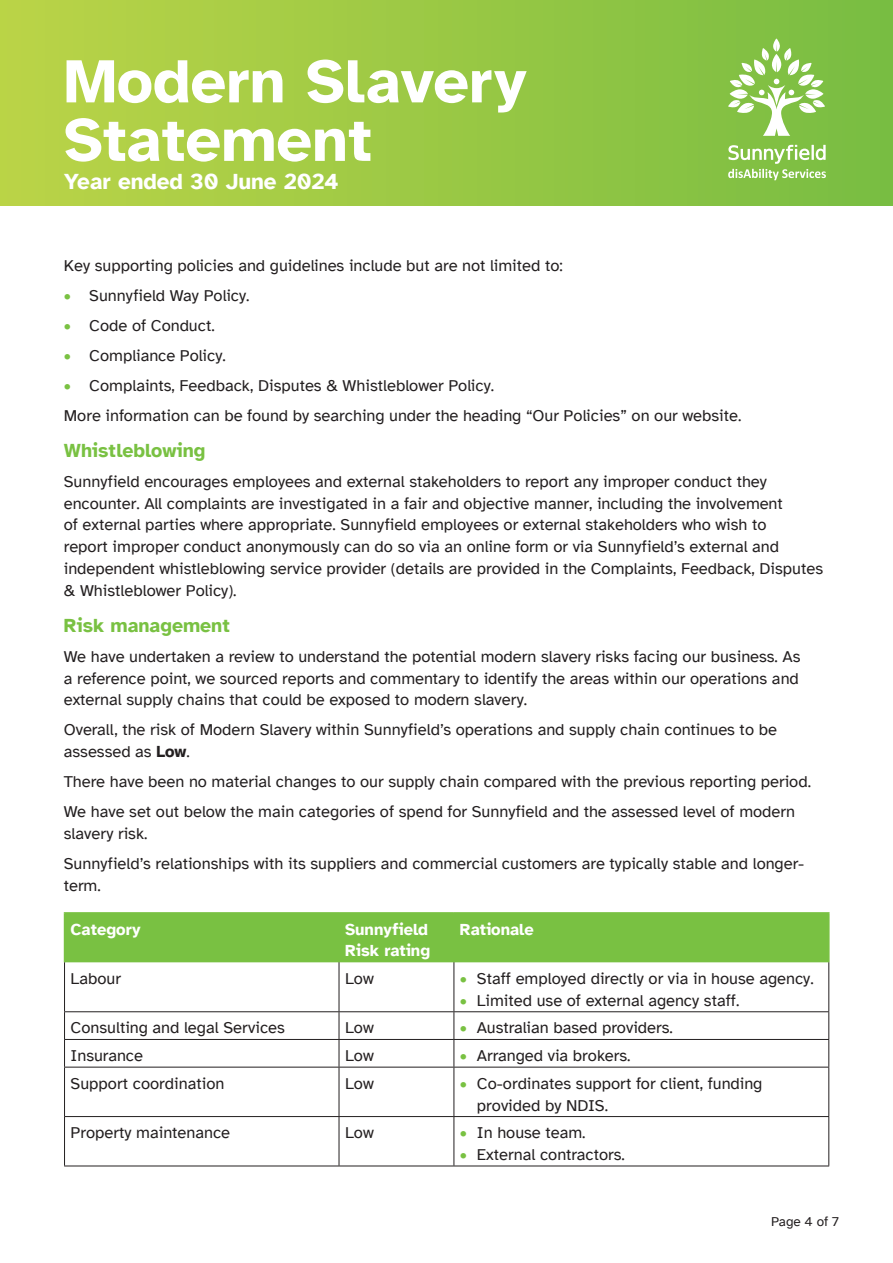
<style>
.page{position:relative;width:893px;height:1263px;background:#fff}
.page>*{position:absolute;margin:0;border:0;box-sizing:border-box;transform-origin:0 0}
.t1{font:700 63px/58.5px "Atkinson Hyperlegible";color:#fff}
.t2{font:700 22.5px "Atkinson Hyperlegible";color:#fff}
.SF_Sub_Headings{font:700 19.5px "Atkinson Hyperlegible";color:#79c142}
.SF_Copy{font:16.5px/21.8px "Atkinson Hyperlegible";color:#231f20}
.SF_Copy-2{font:700 16.5px/21.8px "Atkinson Hyperlegible";color:#fff}
.SF_Copy-3{font:13.5px "Atkinson Hyperlegible";color:#231f20}
.s1{color:#79c142}
.s2{font-weight:700}
</style>
<div class="page">
<div style="left:0;top:0;width:893px;height:206px;background:linear-gradient(to right,#bbd447,#78bd42)"></div>
<svg style="left:728px;top:38px;width:97px;height:98px"></svg>
<svg style="left:728px;top:145px;width:98px;height:35px"></svg>
<div style="left:65px;top:914px;width:763px;height:48px;background:#79c142"></div>
<hr style="left:64px;top:912px;width:275px;height:2px;background:#79c142">
<hr style="left:64px;top:914px;width:1px;height:48px;background:#79c142">
<hr style="left:339px;top:912px;width:115px;height:2px;background:#79c142">
<hr style="left:338px;top:914px;width:2px;height:48px;background:#79c142">
<hr style="left:454px;top:912px;width:376px;height:2px;background:#79c142">
<hr style="left:453px;top:914px;width:2px;height:48px;background:#79c142">
<hr style="left:828px;top:914px;width:2px;height:48px;background:#79c142">
<hr style="left:64px;top:962px;width:1px;height:49px;background:#231f20">
<hr style="left:339px;top:962px;width:1px;height:49px;background:#231f20">
<hr style="left:454px;top:962px;width:1px;height:49px;background:#231f20">
<hr style="left:828px;top:962px;width:1px;height:49px;background:#231f20">
<hr style="left:64px;top:1011px;width:275px;height:1px;background:#231f20">
<hr style="left:339px;top:1011px;width:115px;height:1px;background:#231f20">
<hr style="left:454px;top:1011px;width:375px;height:1px;background:#231f20">
<hr style="left:64px;top:1039px;width:275px;height:1px;background:#231f20">
<svg style="left:64px;top:1012px;width:1px;height:55px"></svg>
<hr style="left:339px;top:1039px;width:115px;height:1px;background:#231f20">
<svg style="left:339px;top:1012px;width:1px;height:55px"></svg>
<hr style="left:454px;top:1039px;width:375px;height:1px;background:#231f20">
<svg style="left:454px;top:1012px;width:1px;height:55px"></svg>
<svg style="left:828px;top:1012px;width:1px;height:55px"></svg>
<hr style="left:64px;top:1067px;width:275px;height:1px;background:#231f20">
<hr style="left:64px;top:1067px;width:1px;height:49px;background:#231f20">
<hr style="left:339px;top:1067px;width:115px;height:1px;background:#231f20">
<hr style="left:339px;top:1067px;width:1px;height:49px;background:#231f20">
<hr style="left:454px;top:1067px;width:375px;height:1px;background:#231f20">
<hr style="left:454px;top:1067px;width:1px;height:49px;background:#231f20">
<hr style="left:828px;top:1067px;width:1px;height:49px;background:#231f20">
<hr style="left:64px;top:1116px;width:275px;height:1px;background:#231f20">
<hr style="left:64px;top:1117px;width:1px;height:48px;background:#231f20">
<hr style="left:339px;top:1116px;width:115px;height:1px;background:#231f20">
<hr style="left:339px;top:1117px;width:1px;height:48px;background:#231f20">
<hr style="left:454px;top:1116px;width:375px;height:1px;background:#231f20">
<hr style="left:454px;top:1117px;width:1px;height:48px;background:#231f20">
<hr style="left:828px;top:1117px;width:1px;height:48px;background:#231f20">
<hr style="left:64px;top:1165px;width:275px;height:1px;background:#231f20">
<hr style="left:339px;top:1165px;width:115px;height:1px;background:#231f20">
<hr style="left:454px;top:1165px;width:375px;height:1px;background:#231f20">
<p class="t1" style="left:64px;top:52px;width:464px">Modern Slavery<br>Statement</p>
<p class="t2" style="left:64px;top:168px;width:276px">Year ended 30 June 2024</p>
<p class="SF_Copy" style="left:64px;top:255px;width:501px">Key supporting policies and guidelines include but are not limited to:</p>
<p class="SF_Copy" style="left:64px;top:285px;width:187px"><span class="s1">•</span> Sunnyfield Way Policy.</p>
<p class="SF_Copy" style="left:64px;top:315px;width:153px"><span class="s1">•</span> Code of Conduct.</p>
<p class="SF_Copy" style="left:64px;top:345px;width:164px"><span class="s1">•</span> Compliance Policy.</p>
<p class="SF_Copy" style="left:64px;top:375px;width:432px"><span class="s1">•</span> Complaints, Feedback, Disputes &amp; Whistleblower Policy.</p>
<p class="SF_Copy" style="left:64px;top:405px;width:679px">More information can be found by searching under the heading “Our Policies” on our website.</p>
<p class="SF_Sub_Headings" style="left:64px;top:439px;width:143px">Whistleblowing</p>
<p class="SF_Copy" style="left:64px;top:471px;width:761px">Sunnyfield encourages employees and external stakeholders to report any improper conduct they encounter. All complaints are investigated in a fair and objective manner, including the involvement<br>of external parties where appropriate. Sunnyfield employees or external stakeholders who wish to<br>report improper conduct anonymously can do so via an online form or via Sunnyfield’s external and independent whistleblowing service provider (details are provided in the Complaints, Feedback, Disputes &amp; Whistleblower Policy).</p>
<p class="SF_Sub_Headings" style="left:64px;top:614px;width:167px">Risk management</p>
<p class="SF_Copy" style="left:64px;top:646px;width:738px;text-align:justify">We have undertaken a review to understand the potential modern slavery risks facing our business. As a reference point, we sourced reports and commentary to identify the areas within our operations and external supply chains that could be exposed to modern slavery.</p>
<p class="SF_Copy" style="left:64px;top:719px;width:715px">Overall, the risk of Modern Slavery within Sunnyfield’s operations and supply chain continues to be assessed as <span class="s2">Low</span>.</p>
<p class="SF_Copy" style="left:64px;top:771px;width:749px">There have been no material changes to our supply chain compared with the previous reporting period.</p>
<p class="SF_Copy" style="left:64px;top:801px;width:733px">We have set out below the main categories of spend for Sunnyfield and the assessed level of modern slavery risk.</p>
<p class="SF_Copy" style="left:64px;top:853px;width:742px">Sunnyfield’s relationships with its suppliers and commercial customers are typically stable and longer&shy;term.</p>
<p class="SF_Copy-2" style="left:71px;top:918px;width:72px">Category</p>
<p class="SF_Copy-2" style="left:345px;top:918px;width:87px">Sunnyfield<br>Risk rating</p>
<p class="SF_Copy-2" style="left:460px;top:918px;width:75px">Rationale</p>
<p class="SF_Copy" style="left:71px;top:968px;width:52px">Labour</p>
<p class="SF_Copy" style="left:345px;top:968px;width:30px">Low</p>
<p class="SF_Copy" style="left:460px;top:968px;width:355px"><span class="s1">•</span> Staff employed directly or via in house agency.</p>
<p class="SF_Copy" style="left:460px;top:990px;width:281px"><span class="s1">•</span> Limited use of external agency staff.</p>
<p class="SF_Copy" style="left:71px;top:1017px;width:216px">Consulting and legal Services</p>
<p class="SF_Copy" style="left:345px;top:1017px;width:30px">Low</p>
<p class="SF_Copy" style="left:460px;top:1017px;width:214px"><span class="s1">•</span> Australian based providers.</p>
<p class="SF_Copy" style="left:71px;top:1045px;width:74px">Insurance</p>
<p class="SF_Copy" style="left:345px;top:1045px;width:30px">Low</p>
<p class="SF_Copy" style="left:460px;top:1045px;width:172px"><span class="s1">•</span> Arranged via brokers.</p>
<p class="SF_Copy" style="left:71px;top:1073px;width:156px">Support coordination</p>
<p class="SF_Copy" style="left:345px;top:1073px;width:30px">Low</p>
<p class="SF_Copy" style="left:477px;top:1073px;width:287px;text-indent:-17px"><span class="s1">•</span> Co-ordinates support for client, funding provided by NDIS.</p>
<p class="SF_Copy" style="left:71px;top:1122px;width:161px">Property maintenance</p>
<p class="SF_Copy" style="left:345px;top:1122px;width:30px">Low</p>
<p class="SF_Copy" style="left:460px;top:1122px;width:127px"><span class="s1">•</span> In house team.</p>
<p class="SF_Copy" style="left:460px;top:1144px;width:167px"><span class="s1">•</span> External contractors.</p>
<p class="SF_Copy-3" style="left:771px;top:1214px;width:69px">Page 4 of 7</p>
</div>
